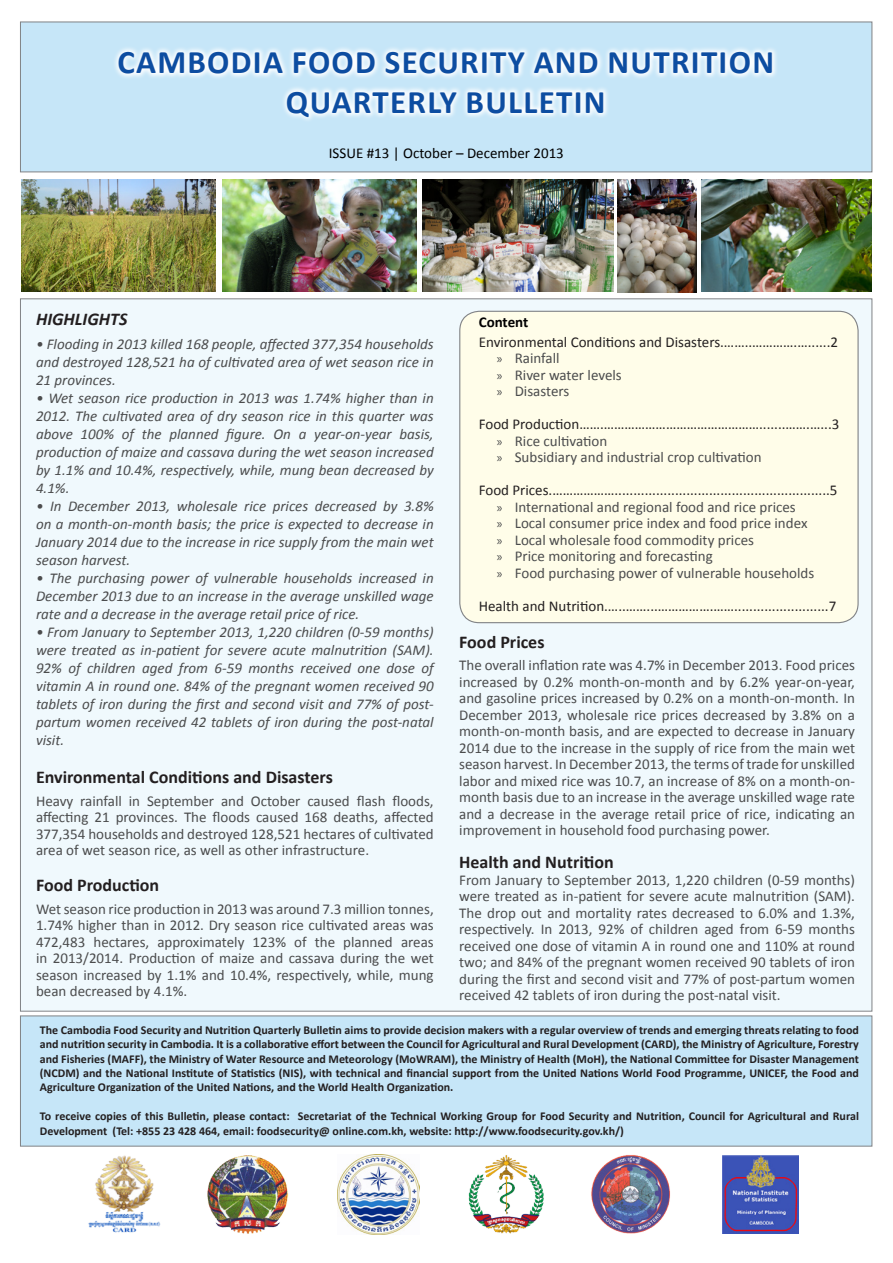
<style>
.page{position:relative;width:893px;height:1263px;background:#fff}
.page>*{position:absolute;margin:0;border:0;box-sizing:border-box;transform-origin:0 0}
.t1{font:700 33px "Calibri";letter-spacing:.04em;color:#0d4da1}
.Front_Page_Headings{font:700 18px "Calibri";color:#231f20}
.Front_Page_Highlight{font:700 18px "Calibri";color:#231f20}
.Front_Page_Headings-2{font:italic 700 18px "Calibri";color:#231f20}
.Front_Page_Highlight-2{font:15px/16.5px "Calibri";color:#4b4c4d;text-align:justify}
.t2{font:italic 15px/18px "Calibri";color:#4b4c4d;text-align:justify}
.Front_Page_Headings-3{font:15px/16.5px "Calibri";color:#4b4c4d;text-align:justify}
.Table_of_Contents{font:15px "Calibri";color:#4b4c4d}
.Table_of_Contents_He{font:15px "Calibri";color:#231f20}
.t3{font:15px "Calibri";color:#000}
.t4{font:700 15px "Calibri";letter-spacing:-.005em;color:#000}
.Bottom_Small_Text{font:700 12px/14.4px "Calibri";color:#231f20;text-align:justify}
.s1{font-family:"Myriad Pro";font-size:13.5px}
</style>
<div class="page">
<div style="left:20px;top:22px;width:852px;height:150px;background:#c6e6f8;border:1px solid #818386"></div>
<div style="left:20px;top:298px;width:852px;height:713px;background:#f0f9fd;border:1px solid #818386"></div>
<div style="left:20px;top:1015px;width:852px;height:131px;background:#c6e6f8;border:1px solid #818386"></div>
<img style="left:88px;top:1155px;width:73px;height:78px">
<img style="left:207px;top:1155px;width:81px;height:79px">
<img style="left:468px;top:1155px;width:76px;height:79px">
<img style="left:723px;top:1156px;width:76px;height:77px">
<img style="left:337px;top:1155px;width:83px;height:80px">
<img style="left:591px;top:1155px;width:79px;height:78px">
<img style="left:21px;top:179px;width:195px;height:113px">
<img style="left:222px;top:179px;width:195px;height:113px">
<img style="left:423px;top:179px;width:191px;height:112px">
<img style="left:618px;top:179px;width:79px;height:113px">
<img style="left:701px;top:179px;width:171px;height:113px">
<div style="left:460px;top:311px;width:398px;height:312px;background:#fffde9;border-radius:20px"></div>
<div style="left:459px;top:311px;width:400px;height:312px;border:1px solid #818386;border-radius:20px"></div>
<svg style="left:115px;top:44px;width:758px;height:121px"></svg>
<p class="t1" style="left:117px;top:42px;width:41px">Cambodia</p>
<p class="t1" style="left:292px;top:42px;width:40px">Food</p>
<p class="t1" style="left:385px;top:42px;width:35px">Securit</p>
<p class="t1" style="left:508px;top:42px;width:49px">y and</p>
<p class="t1" style="left:608px;top:42px;width:42px">Nutrition</p>
<p class="t1" style="left:286px;top:81px;width:44px">Quarter</p>
<p class="t1" style="left:427px;top:81px;width:128px">ly Bulletin</p>
<p class="t3" style="left:329px;top:144px;width:237px">ISSUE #13 | October – December 2013</p>
<p class="Front_Page_Headings-2" style="left:36px;top:308px;width:93px">HIGHLIGHTS</p>
<p class="t2" style="left:36px;top:335px;width:399px">• Flooding in 2013 killed 168 people, affected 377,354 households and destroyed 128,521 ha of cultivated area of wet season rice in 21 provinces.</p>
<p class="t2" style="left:36px;top:389px;width:399px">• Wet season rice production in 2013 was 1.74% higher than in 2012. The cultivated area of dry season rice in this quarter was above 100% of the planned figure. On a year-on-year basis, production of maize and cassava during the wet season increased by 1.1% and 10.4%, respectively, while, mung bean decreased by 4.1%.</p>
<p class="t2" style="left:36px;top:497px;width:399px">• In December 2013, wholesale rice prices decreased by 3.8% on a month-on-month basis; the price is expected to decrease in January 2014 due to the increase in rice supply from the main wet season harvest.</p>
<p class="t2" style="left:36px;top:569px;width:399px">• The purchasing power of vulnerable households increased in December 2013 due to an increase in the average unskilled wage rate and a decrease in the average retail price of rice.</p>
<p class="t2" style="left:36px;top:623px;width:399px">• From January to September 2013, 1,220 children (0-59 months) were treated as in-patient for severe acute malnutrition (SAM).<br>92% of children aged from 6-59 months received one dose of vitamin A in round one. 84% of the pregnant women received 90 tablets of iron during the first and second visit and 77% of post&shy;partum women received 42 tablets of iron during the post-natal visit.</p>
<p class="Front_Page_Headings" style="left:36px;top:766px;width:298px">Environmental Conditions and Disasters</p>
<p class="Front_Page_Highlight-2" style="left:36px;top:792px;width:399px">Heavy rainfall in September and October caused flash floods, affecting 21 provinces. The floods caused 168 deaths, affected 377,354 households and destroyed 128,521 hectares of cultivated area of wet season rice, as well as other infrastructure.</p>
<p class="Front_Page_Headings" style="left:36px;top:874px;width:125px">Food Production</p>
<p class="Front_Page_Headings-3" style="left:36px;top:900px;width:399px">Wet season rice production in 2013 was around 7.3 million tonnes, 1.74% higher than in 2012. Dry season rice cultivated areas was 472,483 hectares, approximately 123% of the planned areas in 2013/2014. Production of maize and cassava during the wet season increased by 1.1% and 10.4%, respectively, while, mung bean decreased by 4.1%.</p>
<p class="t4" style="left:479px;top:313px;width:51px">Content</p>
<p class="Table_of_Contents_He" style="left:479px;top:332px;width:361px">Environmental Conditions and Disasters.……..………….…......2</p>
<p class="Table_of_Contents" style="left:497px;top:349px;width:64px"><span class="s1">»</span> Rainfall</p>
<p class="Table_of_Contents" style="left:497px;top:365px;width:127px"><span class="s1">»</span> River water levels</p>
<p class="Table_of_Contents" style="left:497px;top:382px;width:74px"><span class="s1">»</span> Disasters</p>
<p class="Table_of_Contents_He" style="left:479px;top:415px;width:362px">Food Production…….……………………………………….......…….…...3</p>
<p class="Table_of_Contents" style="left:497px;top:431px;width:112px"><span class="s1">»</span> Rice cultivation</p>
<p class="Table_of_Contents" style="left:497px;top:448px;width:266px"><span class="s1">»</span> Subsidiary and industrial crop cultivation</p>
<p class="Table_of_Contents_He" style="left:479px;top:481px;width:360px">Food Prices.……………….........................................................5</p>
<p class="Table_of_Contents" style="left:497px;top:497px;width:301px"><span class="s1">»</span> International and regional food and rice prices</p>
<p class="Table_of_Contents" style="left:497px;top:514px;width:312px"><span class="s1">»</span> Local consumer price index and food price index</p>
<p class="Table_of_Contents" style="left:497px;top:530px;width:259px"><span class="s1">»</span> Local wholesale food commodity prices</p>
<p class="Table_of_Contents" style="left:497px;top:547px;width:218px"><span class="s1">»</span> Price monitoring and forecasting</p>
<p class="Table_of_Contents" style="left:497px;top:563px;width:319px"><span class="s1">»</span> Food purchasing power of vulnerable households</p>
<p class="Table_of_Contents_He" style="left:479px;top:596px;width:359px">Health and Nutrition.…..……...…………….…….........................7</p>
<p class="Front_Page_Headings" style="left:459px;top:630px;width:87px">Food Prices</p>
<p class="Front_Page_Highlight-2" style="left:459px;top:656px;width:397px">The overall inflation rate was 4.7% in December 2013. Food prices increased by 0.2% month-on-month and by 6.2% year-on-year, and gasoline prices increased by 0.2% on a month-on-month. In December 2013, wholesale rice prices decreased by 3.8% on a month-on-month basis, and are expected to decrease in January 2014 due to the increase in the supply of rice from the main wet season harvest. In December 2013, the terms of trade for unskilled labor and mixed rice was 10.7, an increase of 8% on a month-on&shy;month basis due to an increase in the average unskilled wage rate and a decrease in the average retail price of rice, indicating an improvement in household food purchasing power.</p>
<p class="Front_Page_Highlight" style="left:459px;top:851px;width:156px">Health and Nutrition</p>
<p class="Front_Page_Highlight-2" style="left:459px;top:871px;width:397px">From January to September 2013, 1,220 children (0-59 months) were treated as in-patient for severe acute malnutrition (SAM).<br>The drop out and mortality rates decreased to 6.0% and 1.3%, respectively. In 2013, 92% of children aged from 6-59 months received one dose of vitamin A in round one and 110% at round two; and 84% of the pregnant women received 90 tablets of iron during the first and second visit and 77% of post-partum women received 42 tablets of iron during the post-natal visit.</p>
<p class="Bottom_Small_Text" style="left:40px;top:1022px;width:820px">The Cambodia Food Security and Nutrition Quarterly Bulletin aims to provide decision makers with a regular overview of trends and emerging threats relating to food and nutrition security in Cambodia. It is a collaborative effort between the Council for Agricultural and Rural Development (CARD), the Ministry of Agriculture, Forestry and Fisheries (MAFF), the Ministry of Water Resource and Meteorology (MoWRAM), the Ministry of Health (MoH), the National Committee for Disaster Management (NCDM) and the National Institute of Statistics (NIS), with technical and financial support from the United Nations World Food Programme, UNICEF, the Food and Agriculture Organization of the United Nations, and the World Health Organization.</p>
<p class="Bottom_Small_Text" style="left:40px;top:1108px;width:820px">To receive copies of this Bulletin, please contact: Secretariat of the Technical Working Group for Food Security and Nutrition, Council for Agricultural and Rural<br>Development (Tel: +855 23 428 464, email: foodsecurity@ online.com.kh, website: http://www.foodsecurity.gov.kh/)</p>
</div>
